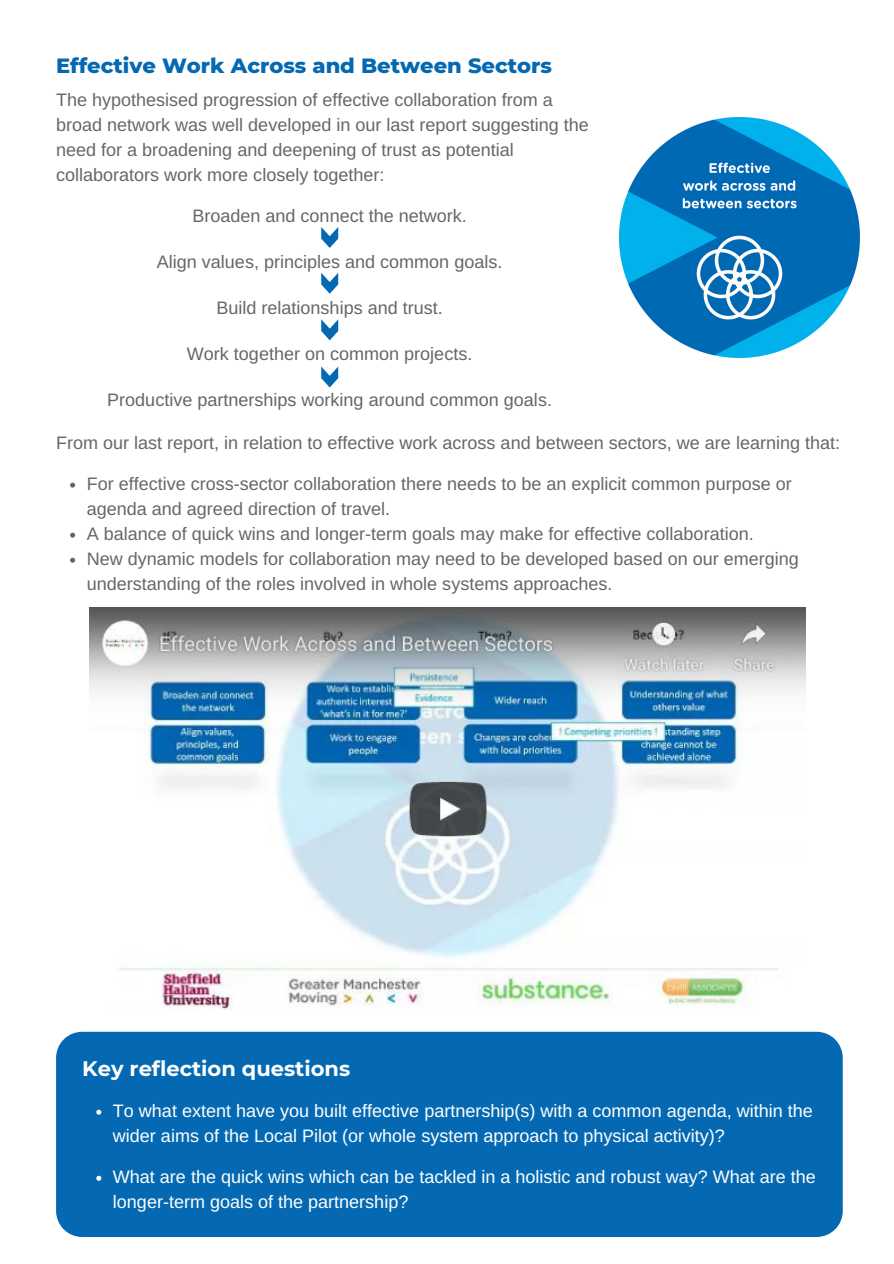
<style>
.page{position:relative;width:894px;height:1264px;background:#fff}
.page>*{position:absolute;margin:0;border:0;box-sizing:border-box;transform-origin:0 0}
.t1{font:800 21px "Montserrat";color:#0469b2}
.t2{font:700 21px "Montserrat";color:#fff}
.t3{font:18px/25px "Arimo";color:#63666a}
.t4{font:18px/25px "Arimo";color:#fff}
</style>
<div class="page">
<img style="left:619px;top:117px;width:240px;height:240px">
<div style="left:56px;top:1031px;width:786px;height:205px;background:#0469b2;border-radius:26px"></div>
<svg style="left:321px;top:227px;width:17px;height:21px"></svg>
<svg style="left:70px;top:482px;width:5px;height:5px"></svg>
<svg style="left:70px;top:532px;width:5px;height:5px"></svg>
<svg style="left:70px;top:557px;width:5px;height:5px"></svg>
<svg style="left:321px;top:273px;width:17px;height:21px"></svg>
<svg style="left:321px;top:319px;width:17px;height:21px"></svg>
<svg style="left:321px;top:366px;width:17px;height:21px"></svg>
<img style="left:89px;top:607px;width:715px;height:402px">
<svg style="left:96px;top:1109px;width:5px;height:5px"></svg>
<svg style="left:96px;top:1175px;width:5px;height:5px"></svg>
<p class="t1" style="left:56px;top:52px;width:497px">Effective Work Across and Between Sectors</p>
<p class="t3" style="left:56px;top:87px;width:534px">The hypothesised progression of effective collaboration from a broad network was well developed in our last report suggesting the need for a broadening and deepening of trust as potential collaborators work more closely together:</p>
<p class="t3" style="left:192px;top:203px;width:276px">Broaden and connect the network.</p>
<p class="t3" style="left:157px;top:249px;width:347px">Align values, principles and common goals.</p>
<p class="t3" style="left:216px;top:295px;width:228px">Build relationships and trust.</p>
<p class="t3" style="left:187px;top:341px;width:287px">Work together on common projects.</p>
<p class="t3" style="left:107px;top:387px;width:446px">Productive partnerships working around common goals.</p>
<p class="t3" style="left:56px;top:430px;width:785px">From our last report, in relation to effective work across and between sectors, we are learning that:</p>
<p class="t3" style="left:87px;top:471px;width:706px">For effective cross-sector collaboration there needs to be an explicit common purpose or</p>
<p class="t3" style="left:87px;top:521px;width:713px">A balance of quick wins and longer-term goals may make for effective collaboration.<br>New dynamic models for collaboration may need to be developed based on our emerging understanding of the roles involved in whole systems approaches.</p>
<p class="t3" style="left:87px;top:496px;width:305px">agenda and agreed direction of travel.</p>
<p class="t2" style="left:82px;top:1055px;width:269px">Key reflection questions</p>
<p class="t4" style="left:113px;top:1097px;width:701px">To what extent have you built effective partnership(s) with a common agenda, within the wider aims of the Local Pilot (or whole system approach to physical activity)?</p>
<p class="t4" style="left:113px;top:1163px;width:704px">What are the quick wins which can be tackled in a holistic and robust way? What are the longer-term goals of the partnership?</p>
</div>
